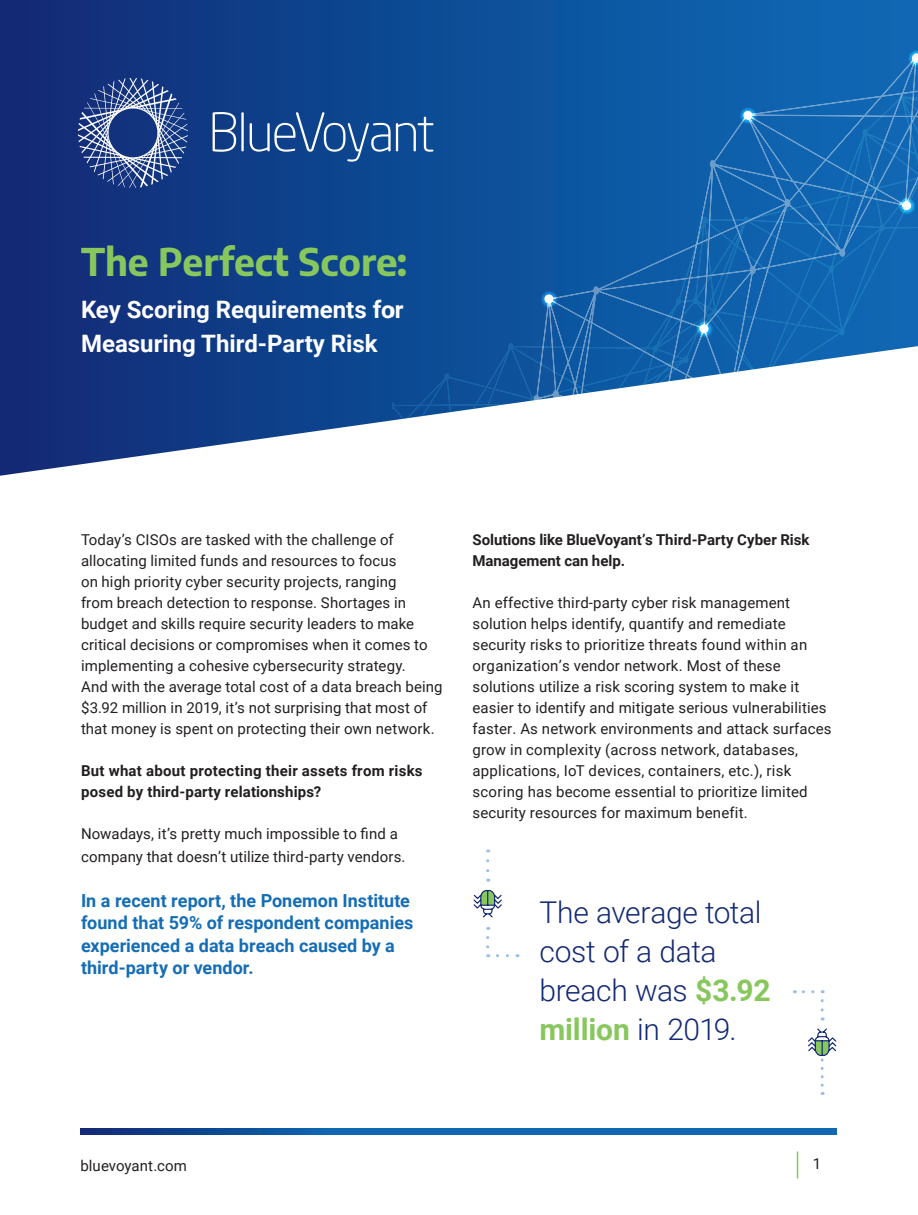
<style>
.page{position:relative;width:918px;height:1215px;background:#fff}
.page>*{position:absolute;margin:0;border:0;box-sizing:border-box;transform-origin:0 0}
.t1{font:700 37.5px "Encode Sans";color:#88c75d}
.t2{font:300 30px/39px "Roboto";letter-spacing:-.015em;color:#142975}
.t3{font:700 24px/34.2px "Roboto";color:#fff}
.t4{font:700 18px/22.5px "Roboto";color:#146db5}
.t5{font:15px/21px "Roboto";letter-spacing:.01em;color:#231f20}
.t6{font:700 15px/21px "Roboto";letter-spacing:.005em;color:#231f20}
.s1{font-style:inherit}
.s2{font-weight:700;color:#88c75d}
</style>
<div class="page">
<svg style="left:80px;top:1128px;width:756px;height:6px;background:#105ca7"></svg>
<svg style="left:797px;top:1151px;width:1px;height:27px"></svg>
<svg style="left:0;top:0;width:393px;height:476px;background:#1f458a"></svg>
<svg style="left:213px;top:112px;width:23px;height:40px"></svg>
<hr style="left:241px;top:112px;width:3px;height:39px;background:#fff">
<svg style="left:250px;top:112px;width:143px;height:50px;background:#2f5e9d"></svg>
<svg style="left:78px;top:78px;width:110px;height:110px;background:#425c98"></svg>
<svg style="left:393px;top:0;width:525px;height:421px;background:#266bad"></svg>
<svg style="left:907px;top:49px;width:11px;height:18px"></svg>
<svg style="left:897px;top:196px;width:19px;height:19px"></svg>
<svg style="left:899px;top:198px;width:15px;height:15px"></svg>
<div style="left:902px;top:201px;width:9px;height:9px;background:#fff;border-radius:50%"></div>
<svg style="left:739px;top:106px;width:18px;height:18px"></svg>
<svg style="left:741px;top:108px;width:14px;height:14px"></svg>
<div style="left:743px;top:111px;width:9px;height:9px;background:#fff;border-radius:50%"></div>
<svg style="left:695px;top:320px;width:18px;height:18px"></svg>
<svg style="left:697px;top:322px;width:14px;height:14px"></svg>
<div style="left:700px;top:324px;width:9px;height:9px;background:#fff;border-radius:50%"></div>
<svg style="left:540px;top:290px;width:18px;height:18px"></svg>
<svg style="left:542px;top:292px;width:14px;height:14px"></svg>
<div style="left:544px;top:294px;width:9px;height:9px;background:#fff;border-radius:50%"></div>
<svg style="left:821px;top:990px;width:3px;height:20px"></svg>
<svg style="left:794px;top:990px;width:19px;height:3px"></svg>
<svg style="left:808px;top:1028px;width:29px;height:57px"></svg>
<svg style="left:486px;top:861px;width:3px;height:21px"></svg>
<svg style="left:486px;top:938px;width:3px;height:19px"></svg>
<svg style="left:497px;top:954px;width:21px;height:3px"></svg>
<svg style="left:473px;top:889px;width:29px;height:29px"></svg>
<h1 class="t1" style="left:81px;top:234px;width:328px">The Perfect Score:</h1>
<h3 class="t3" style="left:81px;top:291px;width:324px">Key Scoring Requirements for<br>Measuring Third-Party Risk</h3>
<p class="t5" style="left:81px;top:529px;width:363px">Today’s CISOs are tasked with the challenge of allocating limited funds and resources to focus<br>on high priority cyber security projects, ranging<br>from breach detection to response. Shortages in budget and skills require security leaders to make critical decisions or compromises when it comes to implementing a cohesive cybersecurity strategy.<br>And with the average total cost of a data breach being $3.92 million in 2019, it’s not surprising that most of that money is spent on protecting their own network.</p>
<p class="t6" style="left:81px;top:760px;width:343px">But what about protecting their assets from risks posed by third-party relationships?</p>
<p class="t5" style="left:81px;top:822px;width:326px;line-height:22.5px">Nowadays, it’s pretty much impossible to find a company that doesn’t utilize third-party vendors.</p>
<p class="t4" style="left:81px;top:888px;width:334px">In a recent report, the Ponemon Institute found that 59% of respondent companies experienced a data breach caused by a third-party or vendor.</p>
<p class="t6" style="left:472px;top:529px;width:338px">Solutions like BlueVoyant’s Third-Party Cyber Risk<br>Management can help.</p>
<p class="t5" style="left:472px;top:592px;width:361px">An effective third-party <span class="s1">cyber</span> risk management solution helps identify, quantify and remediate security risks to prioritize threats found within an organization’s vendor network. Most of these solutions utilize a risk scoring system to make it easier to identify and mitigate serious vulnerabilities faster. As network environments and attack surfaces grow in complexity (across network, databases, applications, IoT devices, containers, etc.), risk scoring has become essential to prioritize limited security resources for maximum benefit.</p>
<h2 class="t2" style="left:539px;top:892px;width:233px">The average total cost of a data breach was <span class="s2">$3.92 million</span> in 2019.</h2>
<p class="t5" style="left:80px;top:1154px;width:108px">bluevoyant.com</p>
<p class="t5" style="left:813px;top:1153px;width:10px">1</p>
</div>
